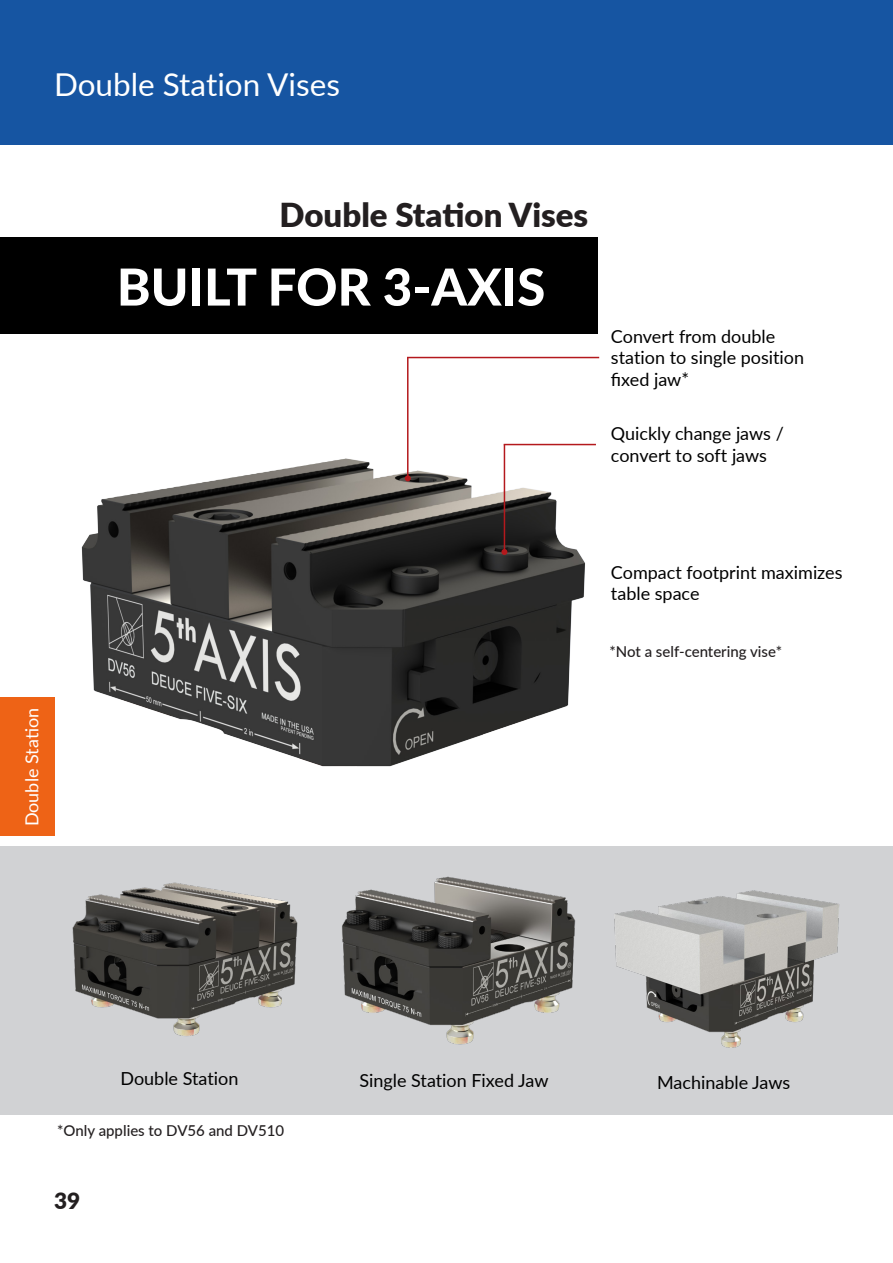
<style>
.page{position:relative;width:893px;height:1263px;background:#fff}
.page>*{position:absolute;margin:0;border:0;box-sizing:border-box;transform-origin:0 0}
.t1{font:800 51px "Lato";color:#fff}
.t2{font:900 33px "Lato";color:#231f20}
.t3{font:31.5px "Lato";color:#fff}
.t4{font:900 22.5px "Lato";color:#231f20}
.t5{font:18px/21.6px "Lato";color:#000}
.t6{font:18px "Lato";color:#fff}
.t7{font:500 15px "Lato";color:#231f20}
</style>
<div class="page">
<div style="left:0;top:0;width:893px;height:144px;background:#1655a2"></div>
<div style="left:0;top:237px;width:598px;height:96px;background:#000"></div>
<img style="left:81px;top:443px;width:515px;height:324px">
<hr style="left:504px;top:444px;width:1px;height:108px;background:#b4191d">
<svg style="left:501px;top:549px;width:6px;height:6px"></svg>
<hr style="left:407px;top:357px;width:2px;height:121px;background:#b4191d">
<svg style="left:405px;top:475px;width:6px;height:6px"></svg>
<hr style="left:892px;top:145px;width:1px;height:68px;background:#d1232a">
<div style="left:0;top:846px;width:893px;height:268px;background:#d1d2d4"></div>
<hr style="left:504px;top:444px;width:92px;height:1px;background:#b4191d">
<hr style="left:407px;top:357px;width:192px;height:1px;background:#b4191d">
<img style="left:54px;top:823px;width:230px;height:213px">
<img style="left:284px;top:876px;width:292px;height:169px">
<img style="left:614px;top:890px;width:226px;height:158px">
<hr style="left:892px;top:761px;width:1px;height:68px;background:#231f20">
<div style="left:0;top:697px;width:54px;height:139px;background:#ee6316"></div>
<p class="t3" style="left:54px;top:62px;width:288px">Double Station Vises</p>
<p class="t6" style="left:19px;top:826px;width:120px;rotate:-90deg">Double Station</p>
<p class="t2" style="left:280px;top:190px;width:310px">Double Station Vises</p>
<p class="t1" style="left:117px;top:249px;width:430px">BUILT FOR 3-AXIS</p>
<p class="t5" style="left:611px;top:324px;width:195px">Convert from double station to single position fixed jaw*</p>
<p class="t5" style="left:611px;top:422px;width:174px">Quickly change jaws /</p>
<p class="t5" style="left:611px;top:444px;width:158px">convert to soft jaws</p>
<p class="t5" style="left:611px;top:561px;width:233px">Compact footprint maximizes table space</p>
<p class="t7" style="left:609px;top:641px;width:174px">*Not a self-centering vise*</p>
<p class="t5" style="left:120px;top:1067px;width:119px">Double Station</p>
<p class="t5" style="left:359px;top:1069px;width:190px">Single Station Fixed Jaw</p>
<p class="t5" style="left:657px;top:1071px;width:135px">Machinable Jaws</p>
<p class="t7" style="left:57px;top:1119px;width:228px">*Only applies to DV56 and DV510</p>
<p class="t4" style="left:54px;top:1184px;width:28px">39</p>
</div>
